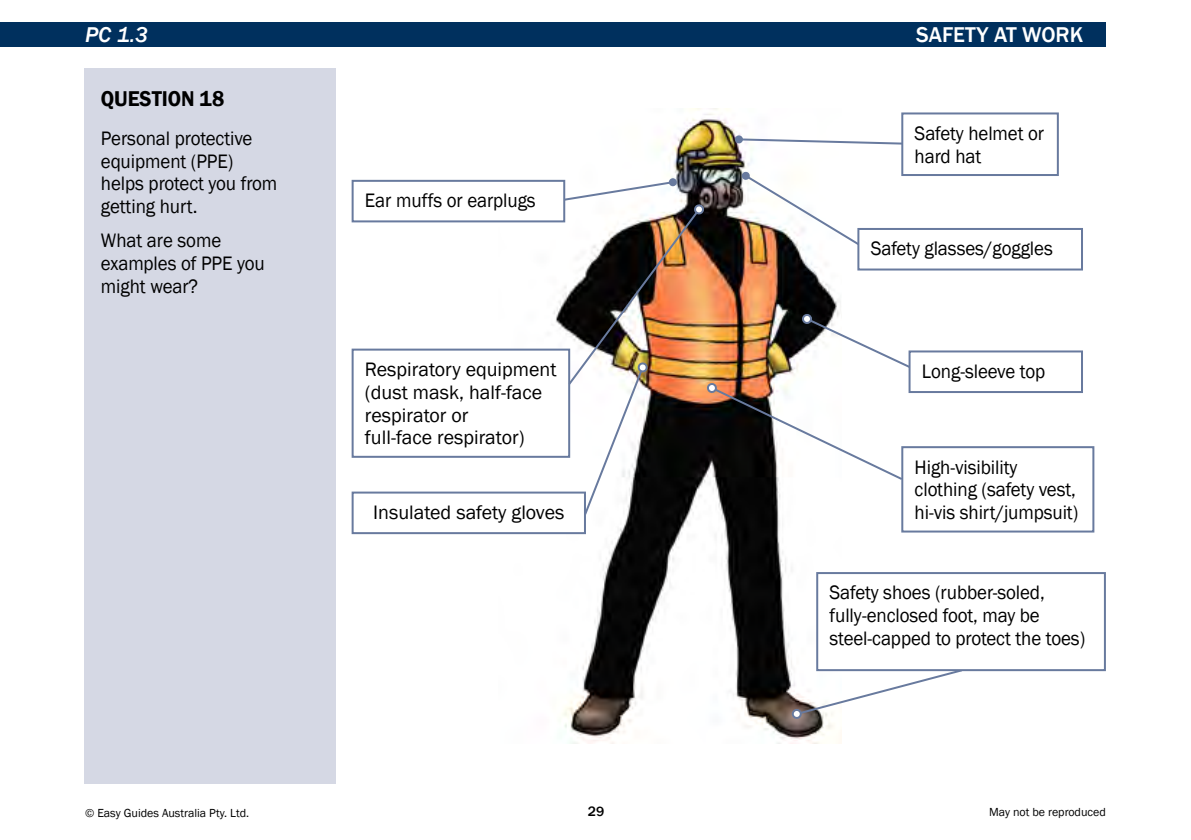
<style>
.page{position:relative;width:1191px;height:840px;background:#fff}
.page>*{position:absolute;margin:0;border:0;box-sizing:border-box;transform-origin:0 0}
.t1{font:500 22px "Franklin Gothic";color:#fff}
.t2{font:600 22px "Franklin Gothic";letter-spacing:-.005em;color:#000;scale:.95 1}
.t3{font:italic 500 22px "Franklin Gothic";color:#fff}
.t4{font:20px/22.8px "Franklin Gothic";letter-spacing:-.005em;color:#000;scale:.95 1}
.t5{font:20px/22.8px "Franklin Gothic";letter-spacing:-.005em;color:#000}
.t6{font:500 14px "Franklin Gothic";color:#000}
.t7{font:12px "Franklin Gothic";color:#000}
</style>
<div class="page">
<div style="left:0;top:23px;width:1106px;height:24px;background:#00305e"></div>
<img style="left:499px;top:109px;width:342px;height:633px">
<svg style="left:737px;top:137px;width:164px;height:9px"></svg>
<svg style="left:734px;top:135px;width:9px;height:9px"></svg>
<div style="left:901px;top:112px;width:157px;height:64px;border:2px solid #687a9e"></div>
<img style="left:743px;top:173px;width:114px;height:92px">
<svg style="left:741px;top:171px;width:9px;height:9px"></svg>
<div style="left:857px;top:228px;width:226px;height:42px;border:2px solid #687a9e"></div>
<svg style="left:707px;top:383px;width:9px;height:9px"></svg>
<svg style="left:713px;top:387px;width:188px;height:94px"></svg>
<div style="left:706px;top:382px;width:11px;height:11px;border:2px solid #687a9e;border-radius:4px"></div>
<div style="left:901px;top:446px;width:193px;height:86px;border:2px solid #687a9e"></div>
<svg style="left:668px;top:178px;width:9px;height:8px"></svg>
<div style="left:352px;top:181px;width:212px;height:40px;background:#fff"></div>
<div style="left:351px;top:180px;width:214px;height:42px;border:2px solid #687a9e"></div>
<div style="left:352px;top:349px;width:217px;height:107px;background:#fff"></div>
<div style="left:351px;top:348px;width:219px;height:109px;border:2px solid #687a9e"></div>
<svg style="left:803px;top:314px;width:8px;height:9px"></svg>
<svg style="left:808px;top:318px;width:100px;height:57px"></svg>
<div style="left:801px;top:313px;width:11px;height:11px;border:2px solid #687a9e;border-radius:4px"></div>
<div style="left:908px;top:350px;width:175px;height:43px;border:2px solid #687a9e"></div>
<div style="left:352px;top:492px;width:233px;height:41px;background:#fff"></div>
<div style="left:351px;top:491px;width:235px;height:43px;border:2px solid #687a9e"></div>
<img style="left:534px;top:180px;width:171px;height:336px">
<div style="left:84px;top:68px;width:251px;height:715px;background:#d5d8e4"></div>
<svg style="left:792px;top:709px;width:8px;height:8px"></svg>
<svg style="left:798px;top:667px;width:166px;height:48px"></svg>
<div style="left:791px;top:708px;width:11px;height:11px;border:2px solid #687a9e;border-radius:4px"></div>
<div style="left:817px;top:572px;width:288px;height:97px;background:#fff"></div>
<div style="left:816px;top:571px;width:290px;height:99px;border:2px solid #687a9e"></div>
<p class="t3" style="left:85px;top:22px;width:64px">PC 1.3</p>
<p class="t2" style="left:101px;top:85px;width:131px">QUESTION 18</p>
<p class="t4" style="left:101px;top:127px;width:187px">Personal protective equipment (PPE) helps protect you from getting hurt.</p>
<p class="t4" style="left:101px;top:230px;width:174px">What are some examples of PPE you might wear?</p>
<p class="t1" style="left:916px;top:21px;width:168px">SAFETY AT WORK</p>
<p class="t4" style="left:365px;top:189px;width:181px">Ear muffs or earplugs</p>
<p class="t4" style="left:914px;top:122px;width:138px">Safety helmet or hard hat</p>
<p class="t4" style="left:870px;top:237px;width:193px">Safety glasses/goggles</p>
<p class="t5" style="left:365px;top:358px;width:193px">Respiratory equipment (dust mask, half-face respirator or<br>full-face respirator)</p>
<p class="t4" style="left:922px;top:360px;width:131px">Long-sleeve top</p>
<p class="t5" style="left:373px;top:501px;width:193px">Insulated safety gloves</p>
<p class="t4" style="left:914px;top:455px;width:174px">High-visibility clothing (safety vest, hi-vis shirt/jumpsuit)</p>
<p class="t4" style="left:829px;top:581px;width:271px">Safety shoes (rubber-soled, fully-enclosed foot, may be steel-capped to protect the toes)</p>
<p class="t7" style="left:85px;top:805px;width:166px">© Easy Guides Australia Pty. Ltd.</p>
<p class="t6" style="left:588px;top:802px;width:18px">29</p>
<p class="t7" style="left:989px;top:804px;width:118px">May not be reproduced</p>
</div>
